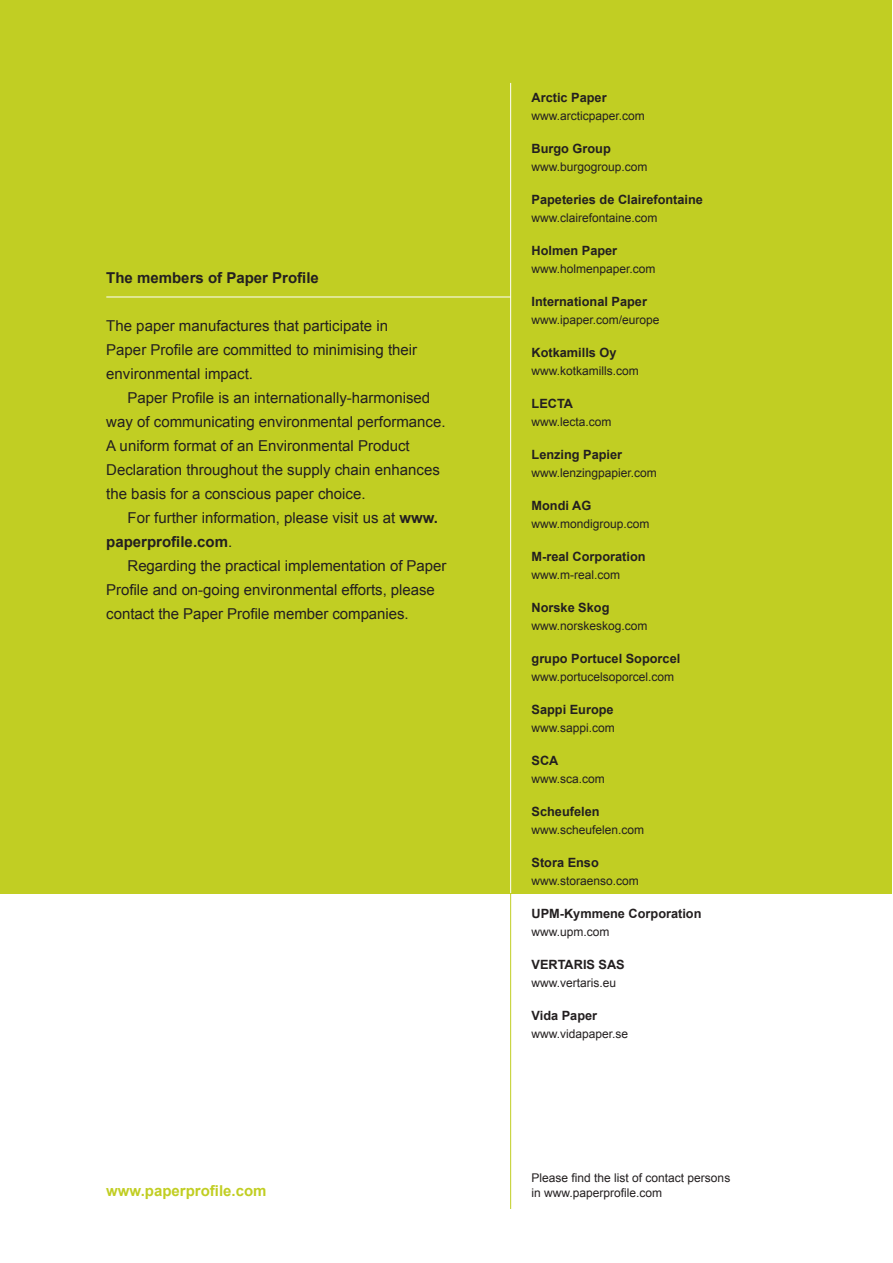
<style>
.page{position:relative;width:893px;height:1263px;background:#fff}
.page>*{position:absolute;margin:0;border:0;box-sizing:border-box;transform-origin:0 0}
.t1{font:15px/24px "Arial";color:#231f20}
.t2{font:700 15px "Arial";color:#231f20}
.t3{font:700 15px "Arial";color:#c1ce23}
.t4{font:700 12.75px "Arial";color:#231f20}
.t5{font:12px/15px "Arial";color:#231f20}
.s1{font-weight:700}
</style>
<div class="page">
<hr style="left:510px;top:92px;width:1px;height:1117px;background:#c1ce23">
<div style="left:1px;top:0;width:891px;height:893px;background:#c1ce23"></div>
<hr style="left:510px;top:83px;width:1px;height:810px;background:#fff">
<hr style="left:106px;top:297px;width:405px;height:1px;background:#fff">
<p class="t2" style="left:106px;top:270px;width:214px">The members of Paper Profile</p>
<p class="t1" style="left:106px;top:314px;width:312px">The paper manufactures that participate in<br>Paper Profile are committed to minimising their environmental impact.</p>
<p class="t1" style="left:106px;top:386px;width:341px;text-indent:21px">Paper Profile is an internationally-harmonised way of communicating environmental performance.<br>A uniform format of an Environmental Product Declaration throughout the supply chain enhances the basis for a conscious paper choice.</p>
<p class="t1" style="left:106px;top:506px;width:333px;text-indent:21px">For further information, please visit us at <span class="s1">www. paperprofile.com</span>.</p>
<p class="t1" style="left:106px;top:554px;width:342px;text-indent:21px">Regarding the practical implementation of Paper<br>Profile and on-going environmental efforts, please contact the Paper Profile member companies.</p>
<p class="t3" style="left:106px;top:1182px;width:162px">www.paperprofile.com</p>
<p class="t4" style="left:531px;top:90px;width:77px">Arctic Paper</p>
<p class="t5" style="left:531px;top:108px;width:115px">www.arcticpaper.com</p>
<p class="t4" style="left:531px;top:141px;width:81px">Burgo Group</p>
<p class="t5" style="left:531px;top:159px;width:118px">www.burgogroup.com</p>
<p class="t4" style="left:531px;top:192px;width:173px">Papeteries de Clairefontaine</p>
<p class="t5" style="left:531px;top:210px;width:128px">www.clairefontaine.com</p>
<p class="t4" style="left:531px;top:243px;width:87px">Holmen Paper</p>
<p class="t5" style="left:531px;top:261px;width:126px">www.holmenpaper.com</p>
<p class="t4" style="left:531px;top:294px;width:117px">International Paper</p>
<p class="t5" style="left:531px;top:312px;width:130px">www.ipaper.com/europe</p>
<p class="t4" style="left:531px;top:345px;width:87px">Kotkamills Oy</p>
<p class="t5" style="left:531px;top:363px;width:109px">www.kotkamills.com</p>
<p class="t4" style="left:531px;top:396px;width:43px">LECTA</p>
<p class="t5" style="left:531px;top:414px;width:82px">www.lecta.com</p>
<p class="t4" style="left:531px;top:447px;width:92px">Lenzing Papier</p>
<p class="t5" style="left:531px;top:465px;width:127px">www.lenzingpapier.com</p>
<p class="t4" style="left:531px;top:498px;width:61px">Mondi AG</p>
<p class="t5" style="left:531px;top:516px;width:120px">www.mondigroup.com</p>
<p class="t4" style="left:531px;top:549px;width:116px">M-real Corporation</p>
<p class="t5" style="left:531px;top:567px;width:90px">www.m-real.com</p>
<p class="t4" style="left:531px;top:600px;width:79px">Norske Skog</p>
<p class="t5" style="left:531px;top:618px;width:118px">www.norskeskog.com</p>
<p class="t4" style="left:531px;top:651px;width:150px">grupo Portucel Soporcel</p>
<p class="t5" style="left:531px;top:669px;width:144px">www.portucelsoporcel.com</p>
<p class="t4" style="left:531px;top:702px;width:84px">Sappi Europe</p>
<p class="t5" style="left:531px;top:720px;width:85px">www.sappi.com</p>
<p class="t4" style="left:531px;top:753px;width:28px">SCA</p>
<p class="t5" style="left:531px;top:771px;width:75px">www.sca.com</p>
<p class="t4" style="left:531px;top:804px;width:70px">Scheufelen</p>
<p class="t5" style="left:531px;top:822px;width:114px">www.scheufelen.com</p>
<p class="t4" style="left:531px;top:855px;width:69px">Stora Enso</p>
<p class="t5" style="left:531px;top:873px;width:109px">www.storaenso.com</p>
<p class="t4" style="left:531px;top:906px;width:172px">UPM-Kymmene Corporation</p>
<p class="t5" style="left:531px;top:924px;width:80px">www.upm.com</p>
<p class="t4" style="left:531px;top:957px;width:95px">VERTARIS SAS</p>
<p class="t5" style="left:531px;top:975px;width:86px">www.vertaris.eu</p>
<p class="t4" style="left:531px;top:1008px;width:67px">Vida Paper</p>
<p class="t5" style="left:531px;top:1026px;width:98px">www.vidapaper.se</p>
<p class="t5" style="left:531px;top:1170px;width:200px">Please find the list of contact persons in www.paperprofile.com</p>
</div>
